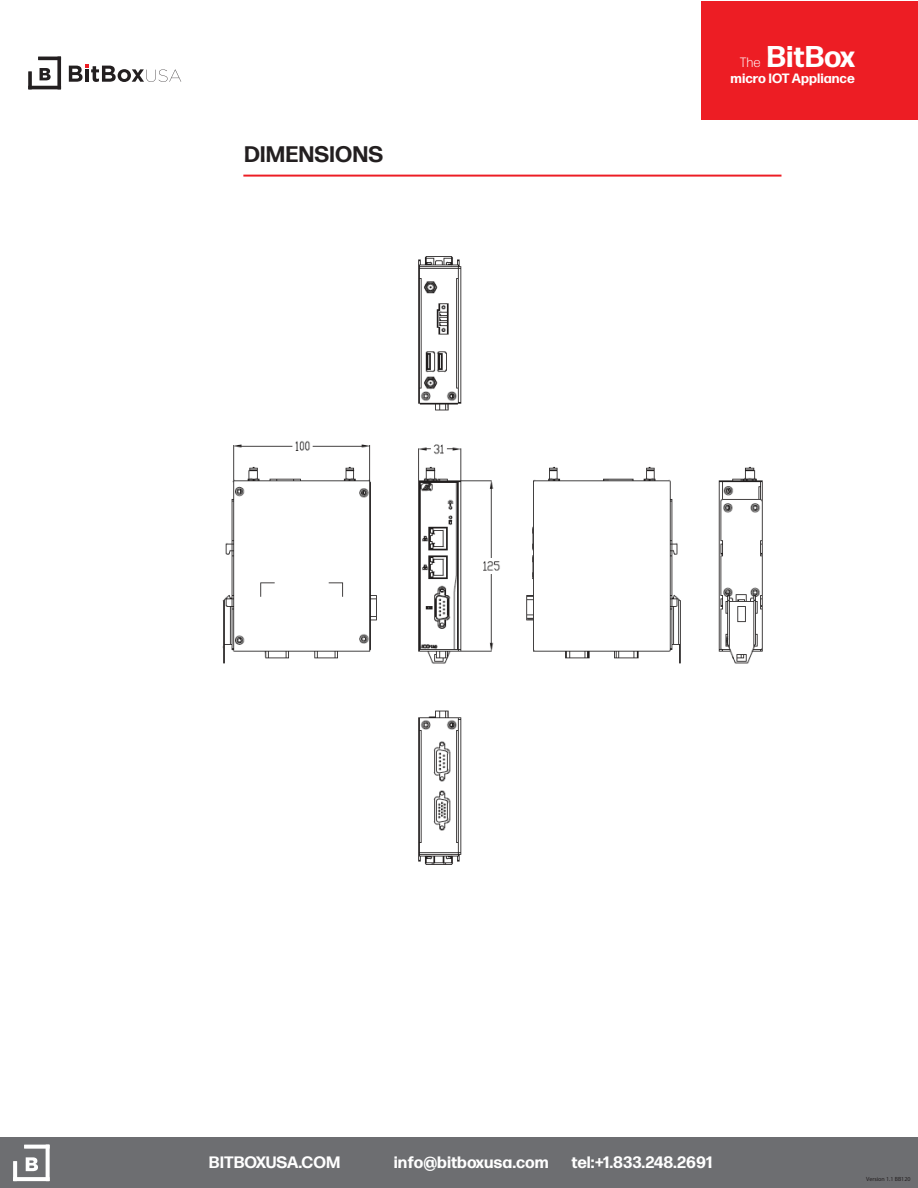
<style>
.page{position:relative;width:918px;height:1188px;background:#fff}
.page>*{position:absolute;margin:0;border:0;box-sizing:border-box;transform-origin:0 0}
.t1{font:700 30px "Forma DJR Micro";color:#fff}
.t2{font:700 22.5px "Forma DJR Micro";color:#231f20}
.t3{font:700 16.5px "Forma DJR Micro";color:#fff}
.t4{font:700 13.5px "Forma DJR Micro";color:#fff}
.t5{font:300 13.5px "Forma DJR Micro";color:#fff}
.t6{font:6px "Myriad Pro";color:#231f20}
</style>
<div class="page">
<svg style="left:69px;top:64px;width:112px;height:18px"></svg>
<hr style="left:28px;top:86px;width:33px;height:3px;background:#231f20">
<svg style="left:57px;top:57px;width:4px;height:32px"></svg>
<hr style="left:38px;top:57px;width:23px;height:3px;background:#231f20">
<svg style="left:28px;top:71px;width:4px;height:18px"></svg>
<svg style="left:40px;top:68px;width:11px;height:12px"></svg>
<div style="left:0;top:1138px;width:918px;height:50px;background:#6d6e71"></div>
<svg style="left:13px;top:1177px;width:37px;height:4px"></svg>
<svg style="left:46px;top:1145px;width:4px;height:36px"></svg>
<svg style="left:24px;top:1145px;width:26px;height:4px"></svg>
<svg style="left:13px;top:1161px;width:4px;height:20px"></svg>
<svg style="left:26px;top:1157px;width:12px;height:14px"></svg>
<hr style="left:243px;top:175px;width:538px;height:2px;background:#ed1d24">
<div style="left:701px;top:1px;width:217px;height:118px;background:#ed1d24"></div>
<img style="left:222px;top:256px;width:541px;height:609px">
<h2 class="t2" style="left:244px;top:140px;width:141px">DIMENSIONS</h2>
<p class="t5" style="left:740px;top:54px;width:22px">The</p>
<h1 class="t1" style="left:767px;top:37px;width:90px">BitBox</h1>
<p class="t4" style="left:731px;top:70px;width:126px">micro IOT Appliance</p>
<p class="t3" style="left:209px;top:1152px;width:133px">BITBOXUSA.COM</p>
<p class="t3" style="left:394px;top:1152px;width:156px">info@bitboxusa.com</p>
<p class="t3" style="left:571px;top:1152px;width:143px">tel:+1.833.248.2691</p>
<p class="t6" style="left:866px;top:1175px;width:46px">Version 1.1 BB120</p>
</div>
